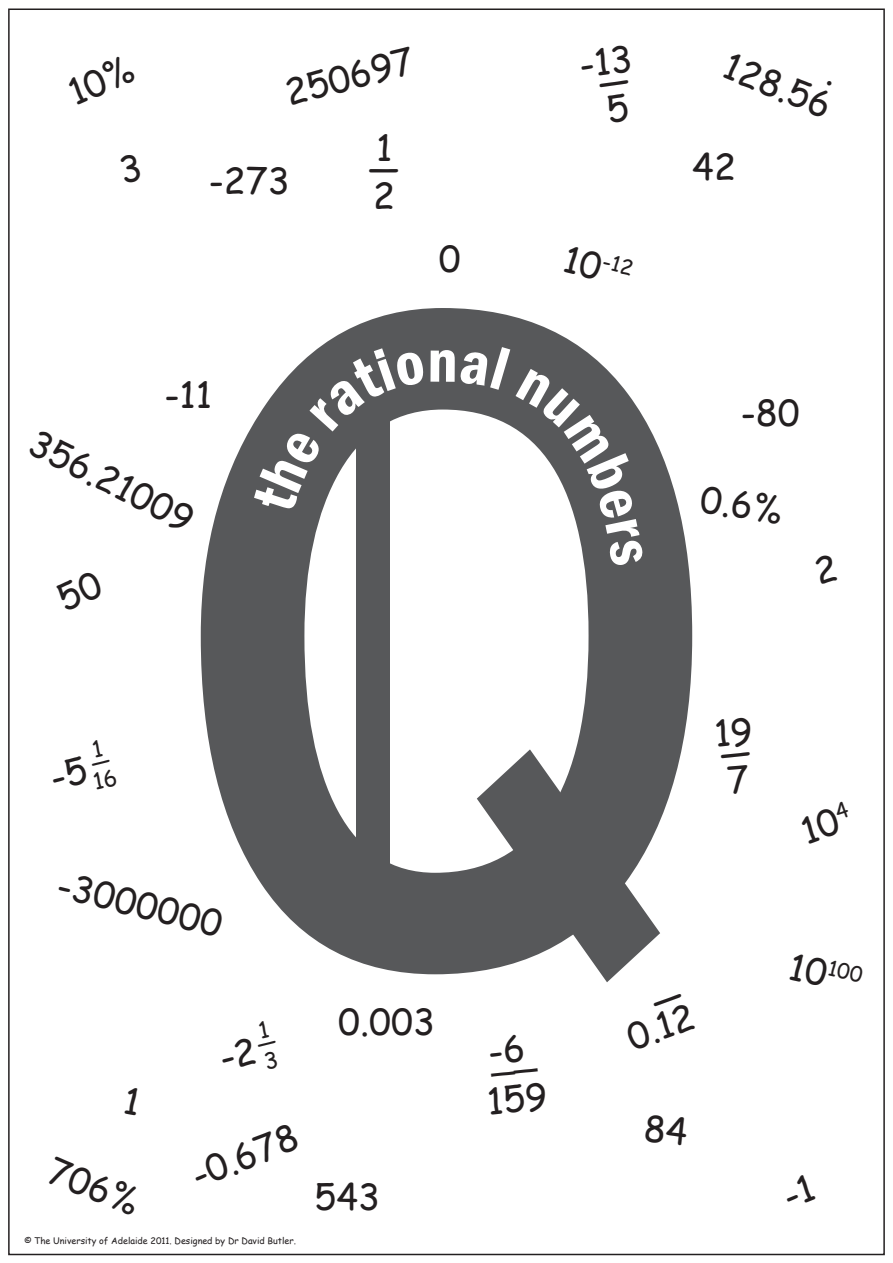
<style>
.page{position:relative;width:893px;height:1263px;background:#fff}
.page>*{position:absolute;margin:0;border:0;box-sizing:border-box;transform-origin:0 0}
.t1{font:600 condensed 63px "Franklin Gothic";color:#fff}
.t2{font:36px "Comic Sans MS";color:#231f20}
.t3{font:21px "Comic Sans MS";color:#231f20}
.t4{font:9px "Comic Sans MS";color:#231f20}
.s1{font-size:36px}
</style>
<div class="page">
<svg style="left:201px;top:308px;width:491px;height:666px"></svg>
<div style="left:356px;top:352px;width:33px;height:584px;background:#57585a"></div>
<svg style="left:477px;top:749px;width:183px;height:233px"></svg>
<svg style="left:253px;top:348px;width:172px;height:166px"></svg>
<div style="left:460px;top:347px;width:50px;height:43px;background:#57585a"></div>
<svg style="left:516px;top:368px;width:128px;height:198px"></svg>
<p class="t2" style="left:279px;top:68px;width:133px;rotate:-15deg">250697</p>
<p class="t2" style="left:209px;top:154px;width:82px">-273</p>
<p class="t2" style="left:376px;top:121px;width:18px">1</p>
<p class="t2" style="left:368px;top:142px;width:33px">―</p>
<p class="t2" style="left:373px;top:169px;width:23px">2</p>
<p class="t2" style="left:439px;top:232px;width:23px">0</p>
<p class="t2" style="left:165px;top:368px;width:49px">-11</p>
<p class="t2" style="left:44px;top:416px;width:180px;rotate:27deg">356.21009</p>
<p class="t1" style="left:427px;top:318px;width:32px">n</p>
<p class="t3" style="left:570px;top:237px;width:71px;rotate:14deg"><span class="s1">10</span>-12</p>
<p class="t2" style="left:735px;top:40px;width:115px;rotate:22deg">128.56</p>
<p class="t2" style="left:692px;top:140px;width:45px">42</p>
<p class="t2" style="left:741px;top:386px;width:60px">-80</p>
<p class="t2" style="left:704px;top:473px;width:84px;rotate:8deg">0.6%</p>
<p class="t2" style="left:65px;top:858px;width:170px;rotate:14deg">-3000000</p>
<p class="t2" style="left:338px;top:995px;width:98px">0.003</p>
<p class="t2" style="left:59px;top:1144px;width:97px;rotate:22deg">706%</p>
<p class="t2" style="left:183px;top:1152px;width:113px;rotate:-22deg">-0.678</p>
<p class="t4" style="left:24px;top:1234px;width:273px">© The University of Adelaide 2011. Designed by Dr David Butler.</p>
<p class="t2" style="left:314px;top:1170px;width:67px">543</p>
<p class="t2" style="left:619px;top:1013px;width:71px;rotate:-20deg">0.12</p>
<p class="t3" style="left:794px;top:944px;width:75px;rotate:12deg"><span class="s1">10</span>100</p>
</div>
